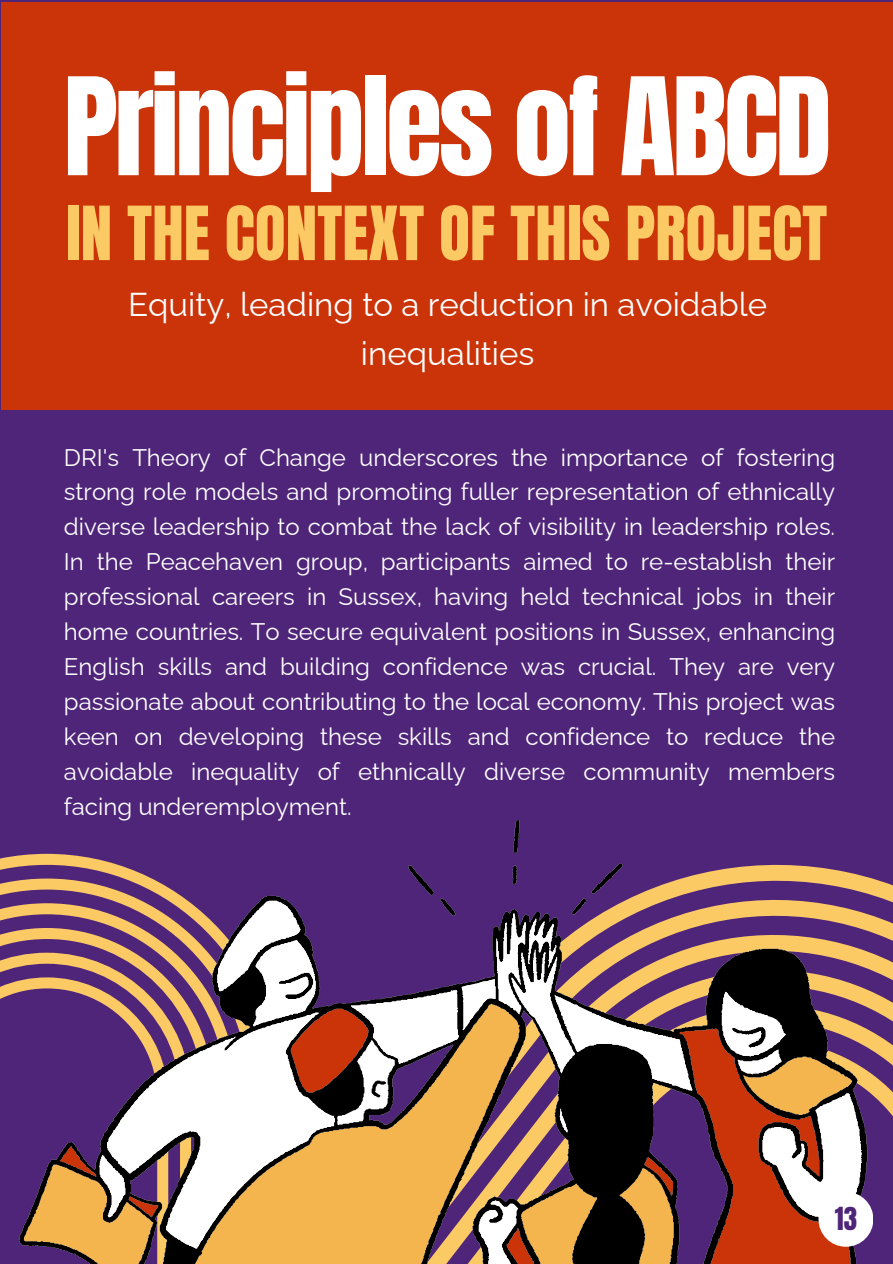
<style>
.page{position:relative;width:893px;height:1264px;background:#fff}
.page>*{position:absolute;margin:0;border:0;box-sizing:border-box;transform-origin:0 0}
.t1{font:115.05px "Anton";letter-spacing:-.03em;color:#fff}
.t2{font:63.45px "Anton";color:#fcca65}
.t3{font:33px/48.3px "Raleway";color:#fff;text-align:center}
.t4{font:27px "Anton";color:#4f257a}
.t5{font:24px/34.8px "Raleway";color:#fff;text-align:justify}
</style>
<div class="page">
<div style="left:0;top:0;width:892px;height:1263px;background:#4f257a"></div>
<div style="left:1px;top:2px;width:891px;height:407px;background:#cb3309"></div>
<svg style="left:0;top:855px;width:19px;height:144px"></svg>
<svg style="left:874px;top:879px;width:18px;height:236px"></svg>
<svg style="left:19px;top:820px;width:855px;height:443px"></svg>
<svg style="left:99px;top:900px;width:762px;height:363px"></svg>
<div style="left:818px;top:1191px;width:55px;height:55px;background:#fff;border-radius:50%"></div>
<p class="t1" style="left:64px;top:44px;width:769px">Principles of ABCD</p>
<p class="t2" style="left:66px;top:188px;width:762px">IN THE CONTEXT OF THIS PROJECT</p>
<p class="t3" style="left:128px;top:280px;width:640px">Equity, leading to a reduction in avoidable inequalities</p>
<p class="t5" style="left:64px;top:439px;width:772px">DRI's Theory of Change underscores the importance of fostering strong role models and promoting fuller representation of ethnically diverse leadership to combat the lack of visibility in leadership roles.<br>In the Peacehaven group, participants aimed to re-establish their professional careers in Sussex, having held technical jobs in their home countries. To secure equivalent positions in Sussex, enhancing English skills and building confidence was crucial. They are very passionate about contributing to the local economy. This project was keen on developing these skills and confidence to reduce the avoidable inequality of ethnically diverse community members facing underemployment.</p>
<p class="t4" style="left:834px;top:1199px;width:24px">13</p>
</div>
